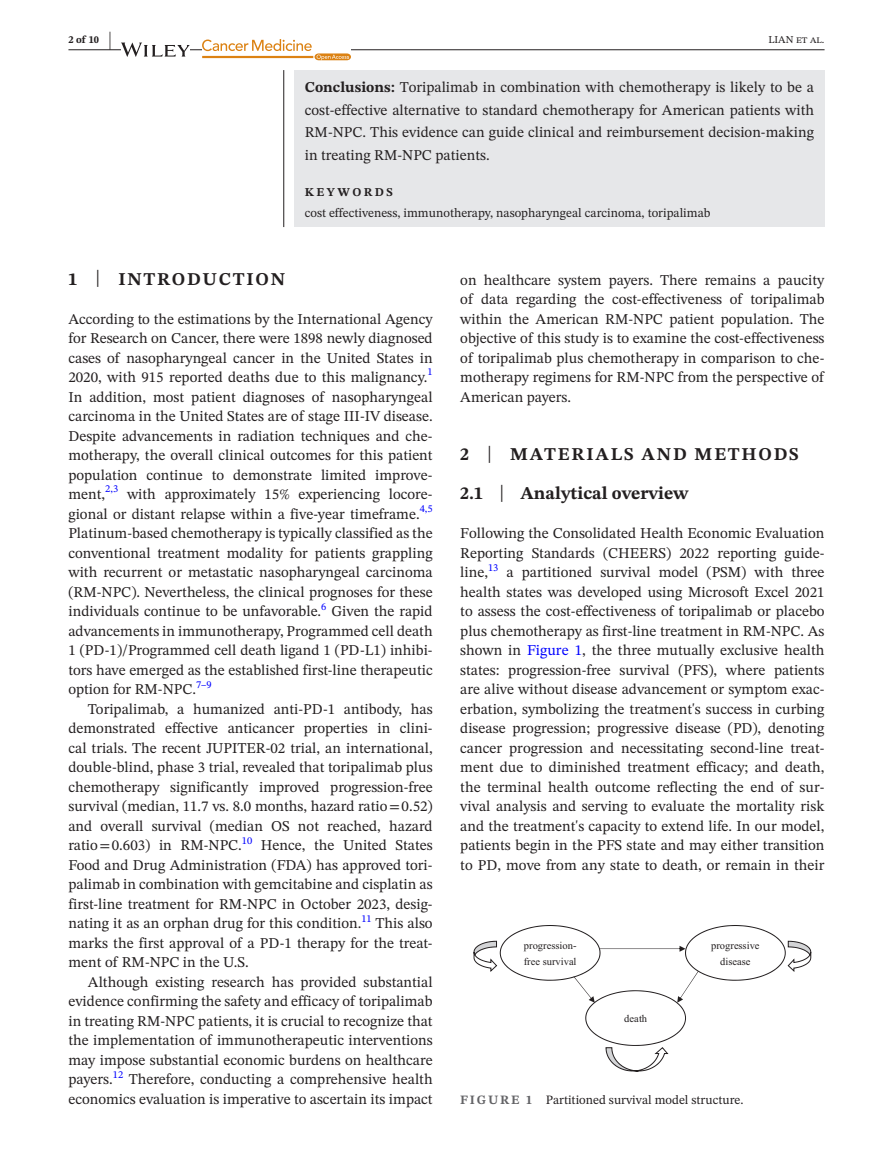
<style>
.page{position:relative;width:893px;height:1174px;background:#fff}
.page>*{position:absolute;margin:0;border:0;box-sizing:border-box;transform-origin:0 0}
.t1{font:700 18px/39px "STIX Two Text";letter-spacing:.02em;color:#231f20}
.t2{font:700 18px "STIX Two Text";letter-spacing:.1em;color:#231f20}
.t3{font:15px/19.5px "STIX Two Text";color:#231f20;text-align:justify}
.t4{font:12.75px "STIX Two Text";color:#231f20}
.t5{font:700 12px "STIX Two Text";letter-spacing:.2em;color:#231f20}
.t6{font:10.5px/15.6px "Times New Roman";color:#231f20}
.t7{font:10.5px "STIX Two Text";color:#00f}
.t8{font:10.5px "STIX Two Text";color:#231f20}
.t9{font:700 10.5px "STIX Two Text";color:#231f20}
.s1{font-size:21px}
.s2{font-weight:700}
.s3{font-weight:400;font-size:23.7px}
.s4{font-family:"STIX"}
.s5{color:#00f}
.s6{font-weight:700;color:#636366}
</style>
<div class="page">
<hr style="left:68px;top:49px;width:756px;height:1px;background:#231f20">
<svg style="left:121px;top:43px;width:69px;height:14px"></svg>
<svg style="left:202px;top:39px;width:149px;height:21px"></svg>
<div style="left:294px;top:70px;width:530px;height:157px;background:#e6e7e9"></div>
<hr style="left:283px;top:70px;width:1px;height:157px;background:#231f20">
<svg style="left:474px;top:925px;width:337px;height:146px"></svg>
<p class="t9" style="left:68px;top:32px;width:44px">2 of 10 <span class="s1">|</span></p>
<p class="t8" style="left:768px;top:32px;width:58px">LIAN et al.</p>
<p class="t3" style="left:305px;top:76px;width:511px;line-height:22.5px"><span class="s2">Conclusions:</span> Toripalimab in combination with chemotherapy is likely to be a cost-effective alternative to standard chemotherapy for American patients with RM-NPC. This evidence can guide clinical and reimbursement decision-making in treating RM-NPC patients.</p>
<p class="t5" style="left:305px;top:183px;width:90px">KEYWORDS</p>
<p class="t4" style="left:305px;top:203px;width:407px">cost effectiveness, immunotherapy, nasopharyngeal carcinoma, toripalimab</p>
<p class="t2" style="left:68px;top:266px;width:218px">1 <span class="s3">|</span> INTRODUCTION</p>
<p class="t3" style="left:68px;top:309px;width:366px">According to the estimations by the International Agency for Research on Cancer, there were 1898 newly diagnosed cases of nasopharyngeal cancer in the United States in 2020, with 915 reported deaths due to this malignancy.</p>
<p class="t7" style="left:427px;top:364px;width:7px">1</p>
<p class="t3" style="left:68px;top:387px;width:366px">In addition, most patient diagnoses of nasopharyngeal carcinoma in the United States are of stage III-IV disease.<br>Despite advancements in radiation techniques and che&shy;motherapy, the overall clinical outcomes for this patient population continue to demonstrate limited improve&shy;ment,</p>
<p class="t7" style="left:105px;top:481px;width:14px">2,3</p>
<p class="t3" style="left:68px;top:484px;width:366px;text-indent:59px">with approximately 15% experiencing locore&shy;gional or distant relapse within a five-year timeframe.</p>
<p class="t7" style="left:420px;top:501px;width:14px">4,5</p>
<p class="t3" style="left:68px;top:523px;width:366px">Platinum-based chemotherapy is typically classified as the conventional treatment modality for patients grappling with recurrent or metastatic nasopharyngeal carcinoma (RM-NPC). Nevertheless, the clinical prognoses for these individuals continue to be unfavorable.</p>
<p class="t7" style="left:321px;top:598px;width:7px">6</p>
<p class="t3" style="left:68px;top:601px;width:366px;text-indent:263px">Given the rapid advancements in immunotherapy, Programmed cell death 1 (PD-1)/Programmed cell death ligand 1 (PD-L1) inhibi&shy;tors have emerged as the established first-line therapeutic option for RM-NPC.</p>
<p class="t7" style="left:196px;top:676px;width:17px">7–9</p>
<p class="t3" style="left:68px;top:699px;width:366px;text-indent:20px">Toripalimab, a humanized anti-PD-1 antibody, has demonstrated effective anticancer properties in clini&shy;cal trials. The recent JUPITER-02 trial, an international, double-blind, phase 3 trial, revealed that toripalimab plus chemotherapy significantly improved progression-free survival (median, 11.7 vs. 8.0 months, hazard ratio<span class="s4">=</span>0.52) and overall survival (median OS not reached, hazard ratio<span class="s4">=</span>0.603) in RM-NPC.</p>
<p class="t7" style="left:242px;top:832px;width:12px">10</p>
<p class="t3" style="left:68px;top:835px;width:366px;text-indent:193px">Hence, the United States Food and Drug Administration (FDA) has approved tori&shy;palimab in combination with gemcitabine and cisplatin as first-line treatment for RM-NPC in October 2023, desig&shy;nating it as an orphan drug for this condition.</p>
<p class="t7" style="left:361px;top:910px;width:12px">11</p>
<p class="t3" style="left:68px;top:913px;width:366px;text-indent:307px">This also marks the first approval of a PD-1 therapy for the treat&shy;ment of RM-NPC in the U.S.</p>
<p class="t3" style="left:68px;top:972px;width:366px;text-indent:20px">Although existing research has provided substantial evidence confirming the safety and efficacy of toripalimab in treating RM-NPC patients, it is crucial to recognize that the implementation of immunotherapeutic interventions may impose substantial economic burdens on healthcare payers.</p>
<p class="t7" style="left:113px;top:1066px;width:12px">12</p>
<p class="t3" style="left:68px;top:1069px;width:366px;text-align:right">Therefore, conducting a comprehensive health economics evaluation is imperative to ascertain its impact</p>
<p class="t3" style="left:460px;top:270px;width:366px">on healthcare system payers. There remains a paucity of data regarding the cost-effectiveness of toripalimab within the American RM-NPC patient population. The objective of this study is to examine the cost-effectiveness of toripalimab plus chemotherapy in comparison to che&shy;motherapy regimens for RM-NPC from the perspective of American payers.</p>
<p class="t1" style="left:460px;top:435px;width:340px">2 <span class="s3">|</span> MATERIALS AND METHODS<br>2.1 <span class="s3">|</span> Analytical overview</p>
<p class="t3" style="left:460px;top:523px;width:366px">Following the Consolidated Health Economic Evaluation Reporting Standards (CHEERS) 2022 reporting guide&shy;line,</p>
<p class="t7" style="left:488px;top:559px;width:12px">13</p>
<p class="t3" style="left:460px;top:562px;width:366px;text-indent:46px">a partitioned survival model (PSM) with three health states was developed using Microsoft Excel 2021 to assess the cost-effectiveness of toripalimab or placebo plus chemotherapy as first-line treatment in RM-NPC. As shown in <span class="s5">Figure 1</span>, the three mutually exclusive health states: progression-free survival (PFS), where patients are alive without disease advancement or symptom exac&shy;erbation, symbolizing the treatment's success in curbing disease progression; progressive disease (PD), denoting cancer progression and necessitating second-line treat&shy;ment due to diminished treatment efficacy; and death, the terminal health outcome reflecting the end of sur&shy;vival analysis and serving to evaluate the mortality risk and the treatment's capacity to extend life. In our model, patients begin in the PFS state and may either transition to PD, move from any state to death, or remain in their</p>
<p class="t6" style="left:524px;top:938px;width:54px">progression&shy;free survival</p>
<p class="t6" style="left:711px;top:938px;width:50px;text-align:center">progressive disease</p>
<p class="t6" style="left:624px;top:1011px;width:24px">death</p>
<p class="t4" style="left:460px;top:1090px;width:285px"><span class="s6">FIGURE 1</span> Partitioned survival model structure.</p>
</div>
